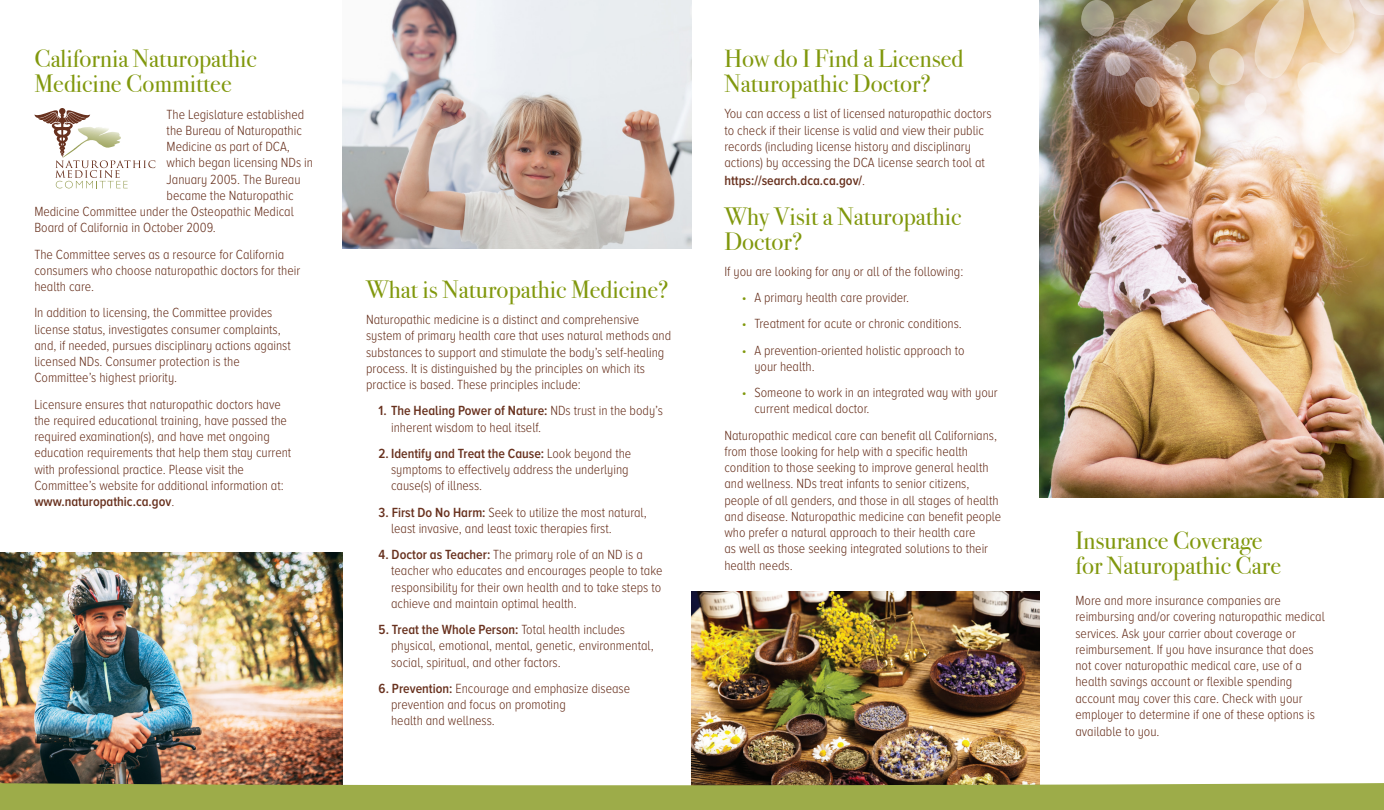
<style>
.page{position:relative;width:1384px;height:810px;background:#fff}
.page>*{position:absolute;margin:0;border:0;box-sizing:border-box;transform-origin:0 0}
.Bullet_1{font:25px/25px "Bodoni Svty Two OSITCTT";color:#81980d}
.Bullet_1-2{font:300 13.75px/16.2px "Proxima Nova A Cond";color:#68311e}
.Bullet_1-3{font:600 13.75px "Proxima Nova A Cond";color:#68311e}
.s1{font-weight:300}
.s2{font-weight:600}
.s3{color:#81980d}
</style>
<div class="page">
<img style="left:0;top:553px;width:343px;height:230px">
<img style="left:343px;top:0;width:348px;height:249px">
<svg style="left:34px;top:108px;width:121px;height:80px"></svg>
<img style="left:1039px;top:0;width:345px;height:498px">
<img style="left:691px;top:591px;width:348px;height:192px">
<svg style="left:0;top:783px;width:1384px;height:27px;background:#9eab4d"></svg>
<img style="left:1081px;top:0;width:303px;height:116px">
<p class="Bullet_1" style="left:34px;top:46px;width:224px">California Naturopathic<br>Medicine Committee</p>
<p class="Bullet_1-2" style="left:167px;top:106px;width:139px">The Legislature established</p>
<p class="Bullet_1-2" style="left:167px;top:122px;width:137px">the Bureau of Naturopathic</p>
<p class="Bullet_1-2" style="left:167px;top:138px;width:125px">Medicine as part of DCA,</p>
<p class="Bullet_1-2" style="left:167px;top:155px;width:148px">which began licensing NDs in</p>
<p class="Bullet_1-2" style="left:167px;top:171px;width:135px">January 2005. The Bureau</p>
<p class="Bullet_1-2" style="left:167px;top:187px;width:128px">became the Naturopathic</p>
<p class="Bullet_1-2" style="left:34px;top:203px;width:261px">Medicine Committee under the Osteopathic Medical</p>
<p class="Bullet_1-2" style="left:34px;top:220px;width:183px">Board of California in October 2009.</p>
<p class="Bullet_1-2" style="left:34px;top:246px;width:267px">The Committee serves as a resource for California consumers who choose naturopathic doctors for their health care.</p>
<p class="Bullet_1-2" style="left:34px;top:305px;width:258px">In addition to licensing, the Committee provides license status, investigates consumer complaints, and, if needed, pursues disciplinary actions against licensed NDs. Consumer protection is the Committee’s highest priority.</p>
<p class="Bullet_1-2" style="left:34px;top:396px;width:258px">Licensure ensures that naturopathic doctors have the required educational training, have passed the required examination(s), and have met ongoing education requirements that help them stay current with professional practice. Please visit the Committee’s website for additional information at:</p>
<p class="Bullet_1-3" style="left:34px;top:494px;width:141px">www.naturopathic.ca.gov<span class="s1">.</span></p>
<p class="Bullet_1" style="left:366px;top:277px;width:304px">What is Naturopathic Medicine?</p>
<p class="Bullet_1-2" style="left:366px;top:311px;width:307px">Naturopathic medicine is a distinct and comprehensive system of primary health care that uses natural methods and substances to support and stimulate the body’s self-healing process. It is distinguished by the principles on which its practice is based. These principles include:</p>
<p class="Bullet_1-2" style="left:391px;top:403px;width:273px;text-indent:-12px"><span class="s2">1. The Healing Power of Nature:</span> NDs trust in the body’s inherent wisdom to heal itself.</p>
<p class="Bullet_1-2" style="left:391px;top:445px;width:242px;text-indent:-12px"><span class="s2">2. Identify and Treat the Cause:</span> Look beyond the symptoms to effectively address the underlying cause(s) of illness.</p>
<p class="Bullet_1-2" style="left:391px;top:504px;width:257px;text-indent:-12px"><span class="s2">3. First Do No Harm:</span> Seek to utilize the most natural, least invasive, and least toxic therapies first.</p>
<p class="Bullet_1-2" style="left:391px;top:546px;width:273px;text-indent:-12px"><span class="s2">4. Doctor as Teacher:</span> The primary role of an ND is a teacher who educates and encourages people to take responsibility for their own health and to take steps to achieve and maintain optimal health.</p>
<p class="Bullet_1-2" style="left:391px;top:621px;width:264px;text-indent:-12px"><span class="s2">5. Treat the Whole Person:</span> Total health includes physical, emotional, mental, genetic, environmental, social, spiritual, and other factors.</p>
<p class="Bullet_1-2" style="left:391px;top:680px;width:240px;text-indent:-12px"><span class="s2">6. Prevention:</span> Encourage and emphasize disease prevention and focus on promoting</p>
<p class="Bullet_1-2" style="left:391px;top:713px;width:105px">health and wellness.</p>
<p class="Bullet_1" style="left:724px;top:46px;width:240px">How do I Find a Licensed<br>Naturopathic Doctor?</p>
<p class="Bullet_1-2" style="left:724px;top:106px;width:269px">You can access a list of licensed naturopathic doctors to check if their license is valid and view their public records (including license history and disciplinary actions) by accessing the DCA license search tool at</p>
<p class="Bullet_1-3" style="left:724px;top:173px;width:142px">https://search.dca.ca.gov/<span class="s1">.</span></p>
<p class="Bullet_1" style="left:724px;top:204px;width:238px">Why Visit a Naturopathic<br>Doctor?</p>
<p class="Bullet_1-2" style="left:724px;top:263px;width:240px">If you are looking for any or all of the following:</p>
<p class="Bullet_1-2" style="left:742px;top:289px;width:169px"><span class="s3">•</span> A primary health care provider.</p>
<p class="Bullet_1-2" style="left:742px;top:316px;width:221px"><span class="s3">•</span> Treatment for acute or chronic conditions.</p>
<p class="Bullet_1-2" style="left:754px;top:342px;width:212px;text-indent:-13px"><span class="s3">•</span> A prevention-oriented holistic approach to your health.</p>
<p class="Bullet_1-2" style="left:754px;top:384px;width:245px;text-indent:-13px"><span class="s3">•</span> Someone to work in an integrated way with your current medical doctor.</p>
<p class="Bullet_1-2" style="left:724px;top:427px;width:274px">Naturopathic medical care can benefit all Californians, from those looking for help with a specific health</p>
<p class="Bullet_1-2" style="left:724px;top:459px;width:278px">condition to those seeking to improve general health and wellness. NDs treat infants to senior citizens, people of all genders, and those in all stages of health and disease. Naturopathic medicine can benefit people who prefer a natural approach to their health care<br>as well as those seeking integrated solutions to their health needs.</p>
<p class="Bullet_1" style="left:1075px;top:528px;width:207px">Insurance Coverage for Naturopathic Care</p>
<p class="Bullet_1-2" style="left:1075px;top:592px;width:251px">More and more insurance companies are reimbursing and/or covering naturopathic medical services. Ask your carrier about coverage or reimbursement. If you have insurance that does not cover naturopathic medical care, use of a health savings account or flexible spending account may cover this care. Check with your employer to determine if one of these options is</p>
<p class="Bullet_1-2" style="left:1075px;top:724px;width:86px">available to you.</p>
</div>
